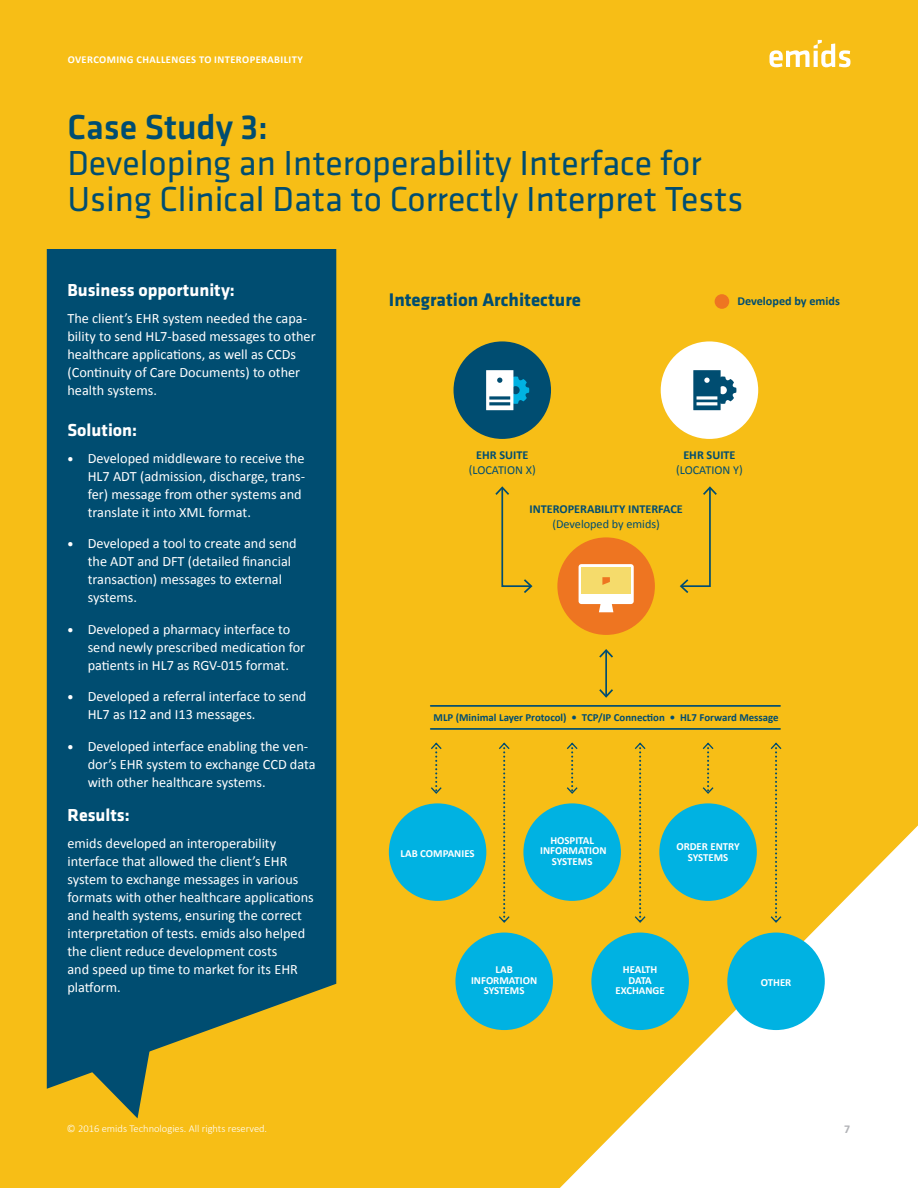
<style>
.page{position:relative;width:918px;height:1188px;background:#f7be16}
.page>*{position:absolute;margin:0;border:0;box-sizing:border-box;transform-origin:0 0}
.t1{font:36px/36px "Klavika Basic";color:#004d71}
.t2{font:700 18.9px "Klavika Basic";color:#004d71}
.t3{font:700 18px "Klavika Basic";color:#fff}
.Body{font:14.25px/18px "Calibri";color:#fff}
.t4{font:700 12.15px/15.1px "Calibri";color:#004d71;text-align:center}
.t5{font:12.15px/14.5px "Calibri";color:#004d71;text-align:center}
.t6{font:700 12px "Calibri";color:#b2b3b7}
.t7{font:700 10.8px/10.8px "Calibri";color:#fff;text-align:center}
.t8{font:700 10.8px "Calibri";color:#004d71}
.t9{font:300 10.5px "Calibri";color:#fff}
.Running_Header{font:700 10.5px "Calibri";letter-spacing:.04em;color:#fff}
.s1{font-weight:500}
.s2{font-weight:700;font-size:12px}
.s3{font-weight:700}
.s4{font-weight:400}
</style>
<div class="page">
<div style="left:47px;top:249px;width:289px;height:840px;background:#004d71"></div>
<svg style="left:91px;top:1048px;width:59px;height:70px"></svg>
<svg style="left:560px;top:825px;width:358px;height:363px;fill:#fff"></svg>
<svg style="left:769px;top:40px;width:81px;height:27px"></svg>
<div style="left:557px;top:537px;width:98px;height:98px;background:#ee7521;border-radius:50%"></div>
<svg style="left:579px;top:564px;width:55px;height:48px;background:#f7d893"></svg>
<div style="left:661px;top:341px;width:97px;height:98px;background:#fff;border-radius:50%"></div>
<div style="left:693px;top:370px;width:28px;height:40px;background:#004d71"></div>
<svg style="left:697px;top:396px;width:20px;height:4px"></svg>
<hr style="left:697px;top:402px;width:20px;height:3px;background:#fff">
<svg style="left:704px;top:376px;width:32px;height:28px"></svg>
<svg style="left:495px;top:486px;width:37px;height:107px"></svg>
<svg style="left:680px;top:486px;width:37px;height:107px"></svg>
<hr style="left:605px;top:651px;width:2px;height:45px;background:#004d71">
<svg style="left:599px;top:649px;width:14px;height:9px"></svg>
<svg style="left:599px;top:689px;width:14px;height:9px"></svg>
<svg style="left:431px;top:742px;width:11px;height:52px"></svg>
<svg style="left:499px;top:742px;width:11px;height:181px"></svg>
<svg style="left:771px;top:742px;width:10px;height:181px"></svg>
<svg style="left:635px;top:742px;width:11px;height:181px"></svg>
<svg style="left:567px;top:742px;width:11px;height:52px"></svg>
<svg style="left:703px;top:742px;width:10px;height:52px"></svg>
<hr style="left:431px;top:728px;width:349px;height:2px;background:#004d71">
<hr style="left:431px;top:705px;width:349px;height:2px;background:#004d71">
<div style="left:389px;top:803px;width:97px;height:98px;background:#00b2e2;border-radius:50%"></div>
<div style="left:455px;top:933px;width:98px;height:97px;background:#00b2e2;border-radius:50%"></div>
<div style="left:523px;top:803px;width:98px;height:98px;background:#00b2e2;border-radius:50%"></div>
<div style="left:591px;top:933px;width:98px;height:97px;background:#00b2e2;border-radius:50%"></div>
<div style="left:659px;top:803px;width:98px;height:98px;background:#00b2e2;border-radius:50%"></div>
<div style="left:727px;top:933px;width:98px;height:97px;background:#00b2e2;border-radius:50%"></div>
<div style="left:454px;top:341px;width:97px;height:98px;background:#004d71;border-radius:50%"></div>
<div style="left:486px;top:370px;width:27px;height:40px;background:#fff"></div>
<svg style="left:489px;top:396px;width:21px;height:4px"></svg>
<hr style="left:489px;top:402px;width:21px;height:3px;background:#004d71">
<svg style="left:497px;top:376px;width:32px;height:28px"></svg>
<div style="left:715px;top:294px;width:14px;height:15px;background:#ee7521;border-radius:50%"></div>
<p class="Running_Header" style="left:68px;top:52px;width:237px">OVERCOMING CHALLENGES TO INTEROPERABILITY</p>
<h1 class="t1" style="left:68px;top:108px;width:677px"><span class="s1">Case Study 3:<br></span>Developing an Interoperability Interface for<br>Using Clinical Data to Correctly Interpret Tests</h1>
<h2 class="t3" style="left:68px;top:277px;width:169px">Business opportunity:</h2>
<p class="Body" style="left:68px;top:309px;width:250px">The client’s EHR system needed the capa&shy;bility to send HL7-based messages to other healthcare applications, as well as CCDs (Continuity of Care Documents) to other health systems.</p>
<h2 class="t3" style="left:68px;top:417px;width:71px">Solution:</h2>
<p class="Body" style="left:88px;top:449px;width:219px;text-indent:-20px"><span class="s2">•</span> Developed middleware to receive the HL7 ADT (admission, discharge, trans&shy;fer) message from other systems and translate it into XML format.</p>
<p class="Body" style="left:88px;top:535px;width:210px;text-indent:-20px"><span class="s2">•</span> Developed a tool to create and send the ADT and DFT (detailed financial transaction) messages to external systems.</p>
<p class="Body" style="left:88px;top:620px;width:219px;text-indent:-20px"><span class="s2">•</span> Developed a pharmacy interface to send newly prescribed medication for patients in HL7 as RGV-015 format.</p>
<p class="Body" style="left:88px;top:688px;width:220px;text-indent:-20px"><span class="s2">•</span> Developed a referral interface to send<br>HL7 as I12 and I13 messages.</p>
<p class="Body" style="left:88px;top:737px;width:229px;text-indent:-20px"><span class="s2">•</span> Developed interface enabling the ven&shy;dor’s EHR system to exchange CCD data with other healthcare systems.</p>
<h2 class="t3" style="left:68px;top:802px;width:64px">Results:</h2>
<p class="Body" style="left:68px;top:835px;width:248px">emids developed an interoperability interface that allowed the client’s EHR system to exchange messages in various formats with other healthcare applications and health systems, ensuring the correct interpretation of tests. emids also helped the client reduce development costs<br>and speed up time to market for its EHR platform.</p>
<p class="t9" style="left:67px;top:1122px;width:202px">© 2016 emids Technologies. All rights reserved.</p>
<p class="t2" style="left:389px;top:286px;width:194px">Integration Architecture</p>
<p class="t4" style="left:737px;top:293px;width:104px">Developed by emids</p>
<p class="t5" style="left:469px;top:448px;width:68px"><span class="s3">EHR SUITE </span>(LOCATION X)</p>
<p class="t4" style="left:530px;top:501px;width:155px">INTEROPERABILITY INTERFACE <span class="s4">(Developed by emids)</span></p>
<p class="t5" style="left:676px;top:448px;width:68px"><span class="s3">EHR SUITE </span>(LOCATION Y)</p>
<p class="t8" style="left:434px;top:710px;width:347px">MLP (Minimal Layer Protocol) • TCP/IP Connection • HL7 Forward Message</p>
<p class="t7" style="left:401px;top:848px;width:76px">LAB COMPANIES</p>
<p class="t7" style="left:540px;top:835px;width:68px">HOSPITAL<br>INFORMATION<br>SYSTEMS</p>
<p class="t7" style="left:676px;top:841px;width:65px">ORDER ENTRY<br>SYSTEMS</p>
<p class="t7" style="left:471px;top:964px;width:68px">LAB<br>INFORMATION<br>SYSTEMS</p>
<p class="t7" style="left:615px;top:964px;width:51px">HEALTH<br>DATA<br>EXCHANGE</p>
<p class="t7" style="left:761px;top:977px;width:32px">OTHER</p>
<p class="t6" style="left:844px;top:1121px;width:8px">7</p>
</div>
